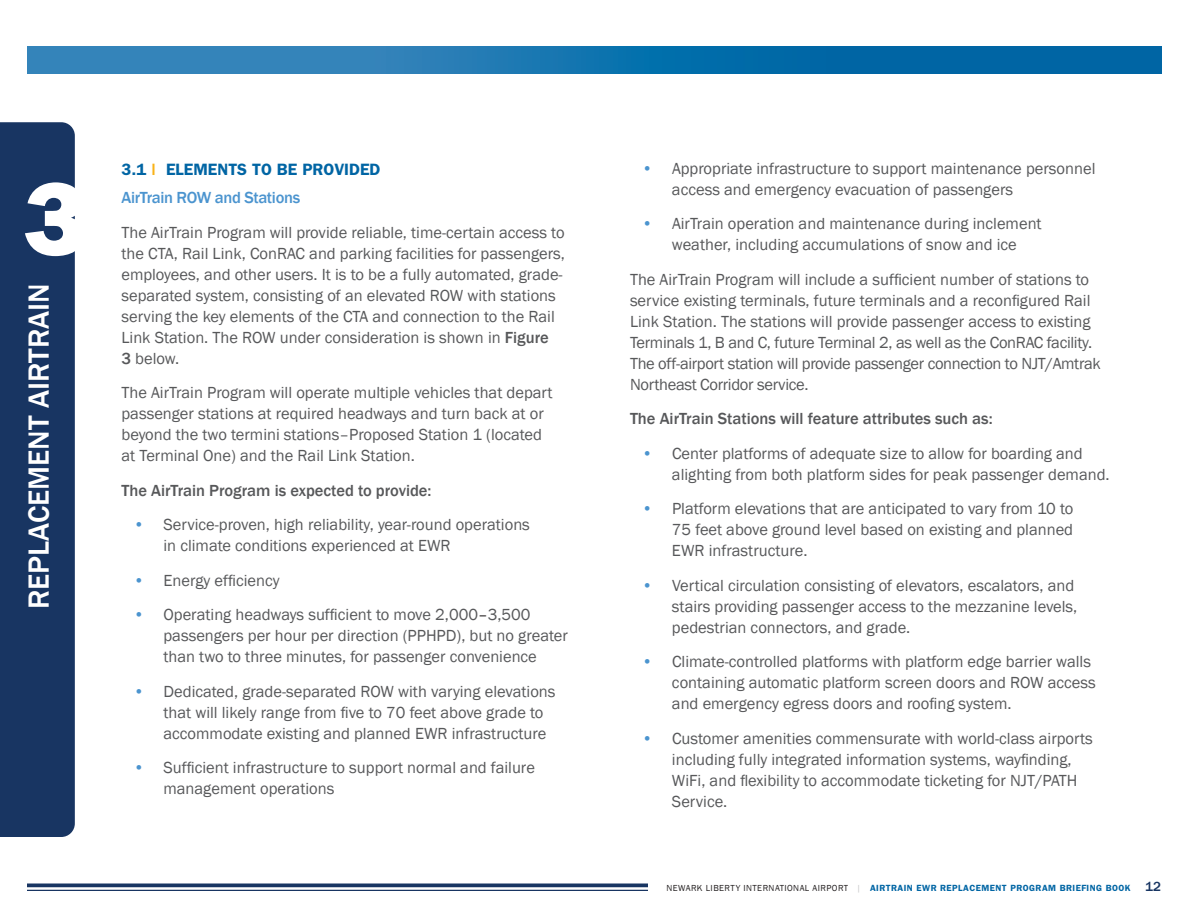
<style>
.page{position:relative;width:1188px;height:918px;background:#fff}
.page>*{position:absolute;margin:0;border:0;box-sizing:border-box;transform-origin:0 0}
.t1{font:800 104.4px "Franklin Gothic";color:#fff}
.t2{font:500 30px "Franklin Gothic";color:#fff}
.t3{font:16.5px/21px "Franklin Gothic";color:#57585a}
.t4{font:500 16.5px "Franklin Gothic";color:#57585a}
.t5{font:600 16.5px "Franklin Gothic";color:#0065a4}
.t6{font:500 16.5px "Franklin Gothic";letter-spacing:-.02em;color:#4b94cf}
.t7{font:600 9px "Franklin Gothic";letter-spacing:.05em;color:#0065a4}
.s1{color:#f9b217}
.s2{font-weight:500}
.s3{color:#4b94cf}
.s4{color:#231f20}
.s5{font-weight:400;color:#231f20}
.s6{font-weight:400;color:#c7c8ca}
.s7{font-weight:500;font-size:13.5px;color:#183562}
</style>
<div class="page">
<svg style="left:27px;top:46px;width:1134px;height:27px;background:#1774af"></svg>
<hr style="left:27px;top:884px;width:621px;height:3px;background:#183562">
<hr style="left:27px;top:890px;width:621px;height:1px;background:#183562">
<div style="left:0;top:122px;width:75px;height:715px;background:#183562"></div>
<p class="t1" style="left:23px;top:158px;width:64px">3</p>
<p class="t2" style="left:20px;top:609px;width:327px;rotate:-90deg">REPLACEMENT AIRTRAIN</p>
<p class="t5" style="left:122px;top:160px;width:261px">3.1 <span class="s1">|</span> ELEMENTS TO BE PROVIDED</p>
<p class="t6" style="left:122px;top:187px;width:180px">AirTrain ROW and Stations</p>
<p class="t3" style="left:122px;top:222px;width:445px">The AirTrain Program will provide reliable, time-certain access to the CTA, Rail Link, ConRAC and parking facilities for passengers, employees, and other users. It is to be a fully automated, grade&shy;separated system, consisting of an elevated ROW with stations serving the key elements of the CTA and connection to the Rail Link Station. The ROW under consideration is shown in <span class="s2">Figure<br>3</span> below.</p>
<p class="t3" style="left:122px;top:382px;width:433px">The AirTrain Program will operate multiple vehicles that depart passenger stations at required headways and turn back at or beyond the two termini stations–Proposed Station 1 (located at Terminal One) and the Rail Link Station.</p>
<p class="t4" style="left:122px;top:480px;width:312px">The AirTrain Program is expected to provide:</p>
<p class="t3" style="left:163px;top:514px;width:368px;text-indent:-30px"><span class="s3">•</span> Service-proven, high reliability, year-round operations in climate conditions experienced at EWR</p>
<p class="t3" style="left:133px;top:570px;width:148px"><span class="s3">•</span> Energy efficiency</p>
<p class="t3" style="left:163px;top:604px;width:406px;text-indent:-30px"><span class="s3">•</span> Operating headways sufficient to move 2,000<span class="s4">–</span>3,500 passengers per hour per direction (PPHPD), but no greater than two to three minutes, for passenger convenience</p>
<p class="t3" style="left:163px;top:681px;width:394px;text-indent:-30px"><span class="s3">•</span> Dedicated, grade-separated ROW with varying elevations that will likely range from five to 70 feet above grade to accommodate existing and planned EWR infrastructure</p>
<p class="t3" style="left:163px;top:757px;width:373px;text-indent:-30px"><span class="s3">•</span> Sufficient infrastructure to support normal and failure management operations</p>
<p class="t3" style="left:672px;top:158px;width:425px;text-indent:-30px"><span class="s3">•</span> Appropriate infrastructure to support maintenance personnel access and emergency evacuation of passengers</p>
<p class="t3" style="left:642px;top:213px;width:401px;text-align:center"><span class="s3">•</span> AirTrain operation and maintenance during inclement weather, including accumulations of snow and ice</p>
<p class="t3" style="left:630px;top:269px;width:472px">The AirTrain Program will include a sufficient number of stations to service existing terminals, future terminals and a reconfigured Rail Link Station. The stations will provide passenger access to existing Terminals 1, B and C, future Terminal 2, as well as the ConRAC facility.<br>The off-airport station will provide passenger connection to NJT/Amtrak Northeast Corridor service.</p>
<p class="t4" style="left:630px;top:408px;width:364px">The AirTrain Stations will feature attributes such as:</p>
<p class="t3" style="left:672px;top:443px;width:439px;text-indent:-30px"><span class="s3">•</span> Center platforms of adequate size to allow for boarding and alighting from both platform sides for peak passenger demand.</p>
<p class="t3" style="left:672px;top:498px;width:403px;text-align:justify;text-indent:-30px"><span class="s3">•</span> Platform elevations that are anticipated to vary from 10 to 75 feet above ground level based on existing and planned EWR infrastructure.</p>
<p class="t3" style="left:672px;top:575px;width:407px;text-indent:-30px"><span class="s3">•</span> Vertical circulation consisting of elevators, escalators, and stairs providing passenger access to the mezzanine levels, pedestrian connectors, and grade.</p>
<p class="t3" style="left:672px;top:651px;width:425px;text-indent:-30px"><span class="s3">•</span> Climate-controlled platforms with platform edge barrier walls containing automatic platform screen doors and ROW access and emergency egress doors and roofing system.</p>
<p class="t3" style="left:672px;top:728px;width:422px;text-indent:-30px"><span class="s3">•</span> Customer amenities commensurate with world-class airports including fully integrated information systems, wayfinding, WiFi, and flexibility to accommodate ticketing for NJT/PATH Service.</p>
<p class="t7" style="left:666px;top:882px;width:496px"><span class="s5">NEWARK LIBERTY INTERNATIONAL AIRPORT</span> <span class="s6">|</span> AIRTRAIN EWR REPLACEMENT PROGRAM BRIEFING BOOK <span class="s7">12</span></p>
</div>
